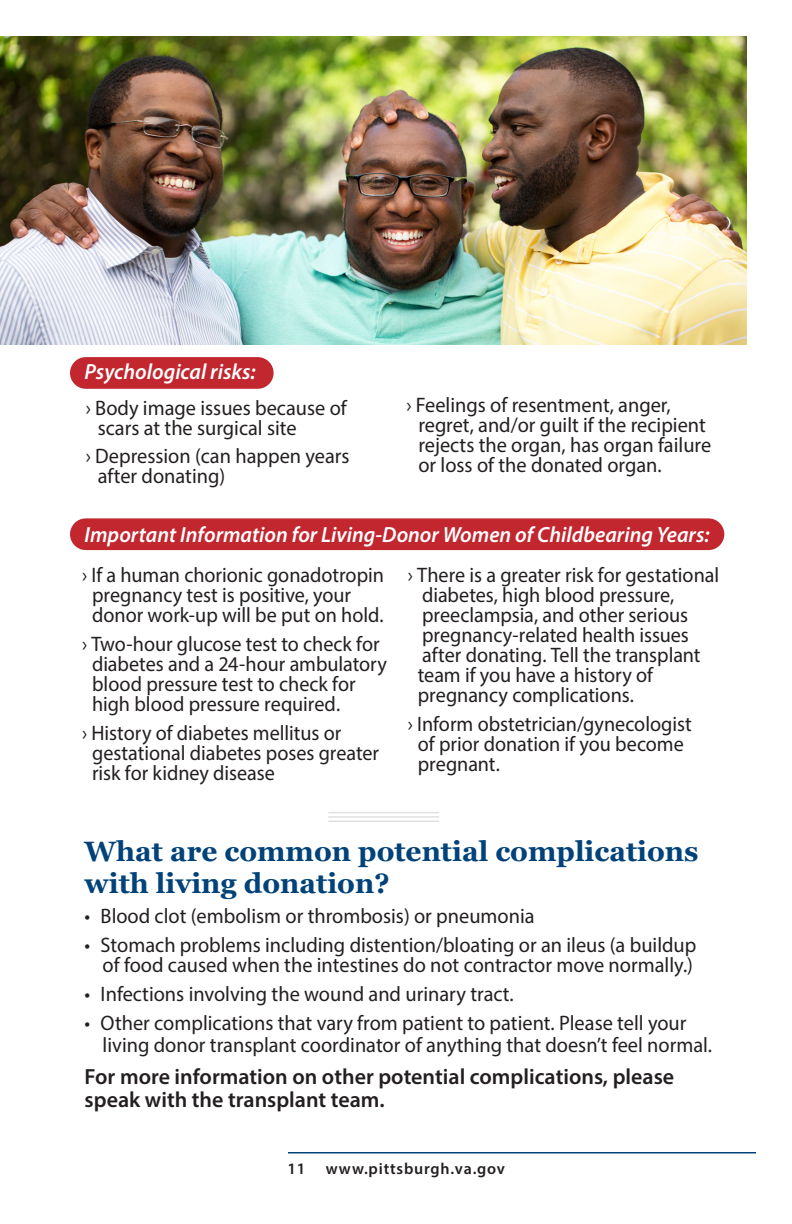
<style>
.page{position:relative;width:792px;height:1224px;background:#fff}
.page>*{position:absolute;margin:0;border:0;box-sizing:border-box;transform-origin:0 0}
.t1{font:700 28px/32px "Georgia";color:#004279}
.t2{font:600 22px/23px "Myriad Pro";color:#231f20}
.t3{font:italic 600 22px "Myriad Pro";color:#fff}
.t4{font:21px/20px "Myriad Pro";color:#231f20;scale:.96 1}
.t5{font:21px/20px "Myriad Pro";color:#231f20}
.t6{font:600 16px "Myriad Pro";letter-spacing:.05em;color:#231f20}
</style>
<div class="page">
<hr style="left:288px;top:1152px;width:468px;height:2px;background:#004279">
<div style="left:70px;top:357px;width:204px;height:32px;background:#c2262e;border-radius:16px"></div>
<div style="left:70px;top:518px;width:654px;height:32px;background:#c2262e;border-radius:16px"></div>
<hr style="left:328px;top:816px;width:111px;height:2px;background:#e0e0e3">
<hr style="left:328px;top:821px;width:111px;height:1px;background:#e0e0e3">
<hr style="left:328px;top:812px;width:111px;height:1px;background:#e0e0e3">
<img style="left:0;top:36px;width:746px;height:308px">
<p class="t3" style="left:85px;top:357px;width:172px">Psychological risks:</p>
<p class="t5" style="left:98px;top:398px;width:251px;text-indent:-12px">› Body image issues because of scars at the surgical site</p>
<p class="t5" style="left:98px;top:445px;width:253px;text-indent:-12px">› Depression (can happen years after donating)</p>
<p class="t5" style="left:418px;top:395px;width:294px;text-indent:-12px">› Feelings of resentment, anger, regret, and/or guilt if the recipient rejects the organ, has organ failure or loss of the donated organ.</p>
<p class="t3" style="left:85px;top:520px;width:626px">Important Information for Living-Donor Women of Childbearing Years:</p>
<p class="t4" style="left:92px;top:564px;width:306px;text-indent:-10px">› If a human chorionic gonadotropin pregnancy test is positive, your donor work-up will be put on hold.</p>
<p class="t4" style="left:92px;top:633px;width:309px;text-indent:-10px">› Two-hour glucose test to check for diabetes and a 24-hour ambulatory blood pressure test to check for high blood pressure required.</p>
<p class="t4" style="left:92px;top:722px;width:301px;text-indent:-10px">› History of diabetes mellitus or gestational diabetes poses greater risk for kidney disease</p>
<p class="t4" style="left:418px;top:564px;width:315px;text-indent:-10px">› There is a greater risk for gestational diabetes, high blood pressure, preeclampsia, and other serious pregnancy-related health issues after donating. Tell the transplant team if you have a history of pregnancy complications.</p>
<p class="t4" style="left:418px;top:713px;width:287px;text-indent:-10px">› Inform obstetrician/gynecologist of prior donation if you become pregnant.</p>
<h1 class="t1" style="left:85px;top:835px;width:615px">What are common potential complications with living donation?</h1>
<p class="t5" style="left:85px;top:906px;width:452px">• Blood clot (embolism or thrombosis) or pneumonia</p>
<p class="t5" style="left:85px;top:935px;width:613px;text-align:right">• Stomach problems including distention/bloating or an ileus (a buildup of food caused when the intestines do not contractor move normally.)</p>
<p class="t5" style="left:85px;top:984px;width:431px">• Infections involving the wound and urinary tract.</p>
<p class="t5" style="left:103px;top:1012px;width:611px;line-height:22px;text-indent:-18px">• Other complications that vary from patient to patient. Please tell your living donor transplant coordinator of anything that doesn’t feel normal.</p>
<p class="t2" style="left:85px;top:1065px;width:591px">For more information on other potential complications, please speak with the transplant team.</p>
<p class="t6" style="left:288px;top:1159px;width:19px">11</p>
<p class="t6" style="left:326px;top:1159px;width:181px">www.pittsburgh.va.gov</p>
</div>
